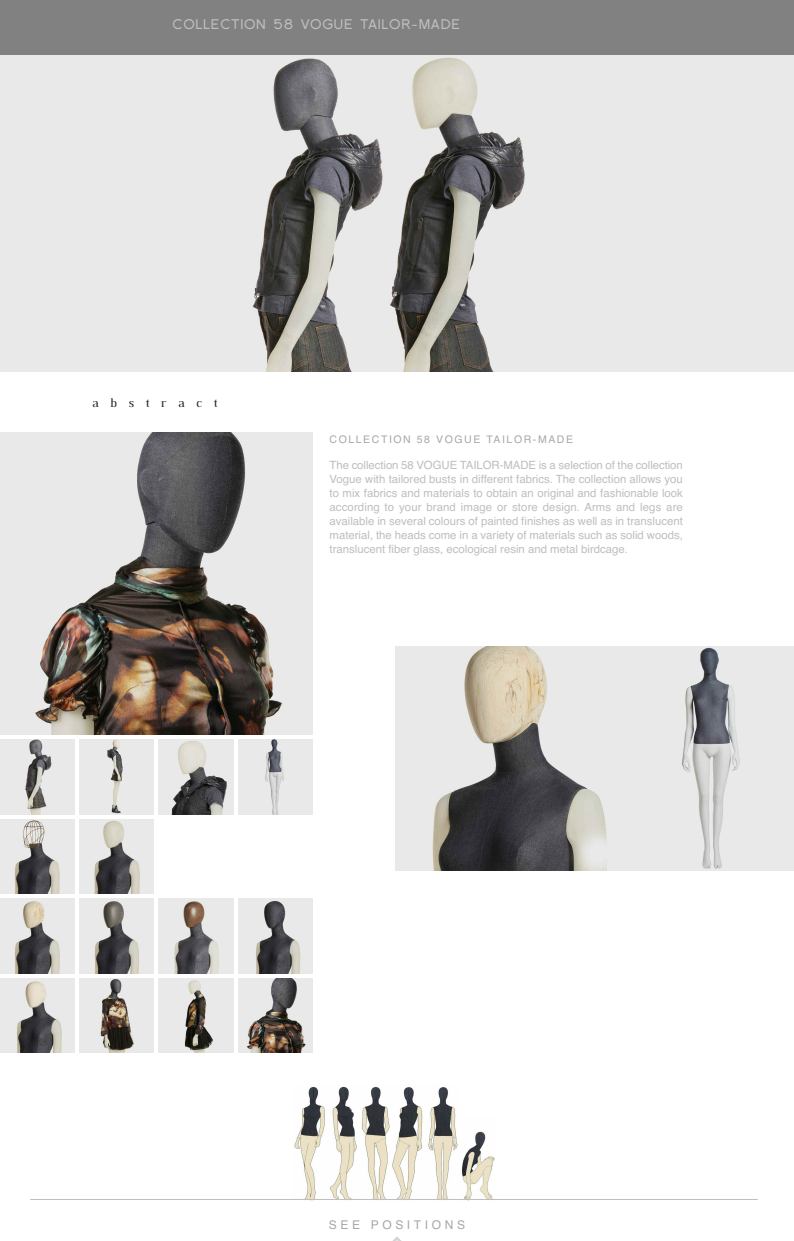
<style>
.page{position:relative;width:794px;height:1241px;background:#fff}
.page>*{position:absolute;margin:0;border:0;box-sizing:border-box;transform-origin:0 0}
.t1{font:14px "Florencesans";letter-spacing:.05em;color:#bfbfbf}
.t2{font:12.25px "Dustismo Roman";letter-spacing:.95em;color:#272627}
.t3{font:11.99px "Helvetica";letter-spacing:.3em;color:#a9a8a9}
.t4{font:11.38px/14px "Helvetica";color:#bebebe;text-align:justify}
.t5{font:10.5px "Helvetica";letter-spacing:.15em;color:#a9a8a9}
</style>
<div class="page">
<img style="left:0;top:54px;width:794px;height:317px">
<img style="left:0;top:432px;width:312px;height:303px">
<img style="left:0;top:740px;width:74px;height:74px">
<img style="left:79px;top:740px;width:75px;height:74px">
<img style="left:159px;top:740px;width:74px;height:74px">
<img style="left:0;top:819px;width:74px;height:75px">
<img style="left:79px;top:819px;width:75px;height:75px">
<img style="left:238px;top:740px;width:75px;height:74px">
<img style="left:0;top:899px;width:74px;height:74px">
<img style="left:79px;top:899px;width:75px;height:74px">
<img style="left:159px;top:899px;width:74px;height:74px">
<img style="left:238px;top:899px;width:75px;height:74px">
<img style="left:396px;top:646px;width:397px;height:224px">
<img style="left:79px;top:978px;width:75px;height:74px">
<img style="left:159px;top:978px;width:74px;height:74px">
<img style="left:0;top:978px;width:74px;height:74px">
<img style="left:238px;top:978px;width:75px;height:74px">
<img style="left:294px;top:1087px;width:164px;height:114px">
<img style="left:462px;top:1131px;width:32px;height:70px">
<hr style="left:30px;top:1199px;width:727px;height:1px;background:#bfbfbf">
<svg style="left:393px;top:1236px;width:9px;height:5px"></svg>
<p class="t1" style="left:172px;top:17px;width:289px">COLLECTION 58 VOGUE TAILOR-MADE</p>
<p class="t2" style="left:92px;top:396px;width:127px">abstract</p>
<p class="t5" style="left:329px;top:433px;width:245px">COLLECTION 58 VOGUE TAILOR-MADE</p>
<p class="t4" style="left:329px;top:458px;width:355px">The collection 58 VOGUE TAILOR-MADE is a selection of the collection Vogue with tailored busts in different fabrics. The collection allows you to mix fabrics and materials to obtain an original and fashionable look according to your brand image or store design. Arms and legs are available in several colours of painted finishes as well as in translucent material, the heads come in a variety of materials such as solid woods, translucent fiber glass, ecological resin and metal birdcage.</p>
<p class="t3" style="left:329px;top:1218px;width:138px">SEE POSITIONS</p>
</div>
